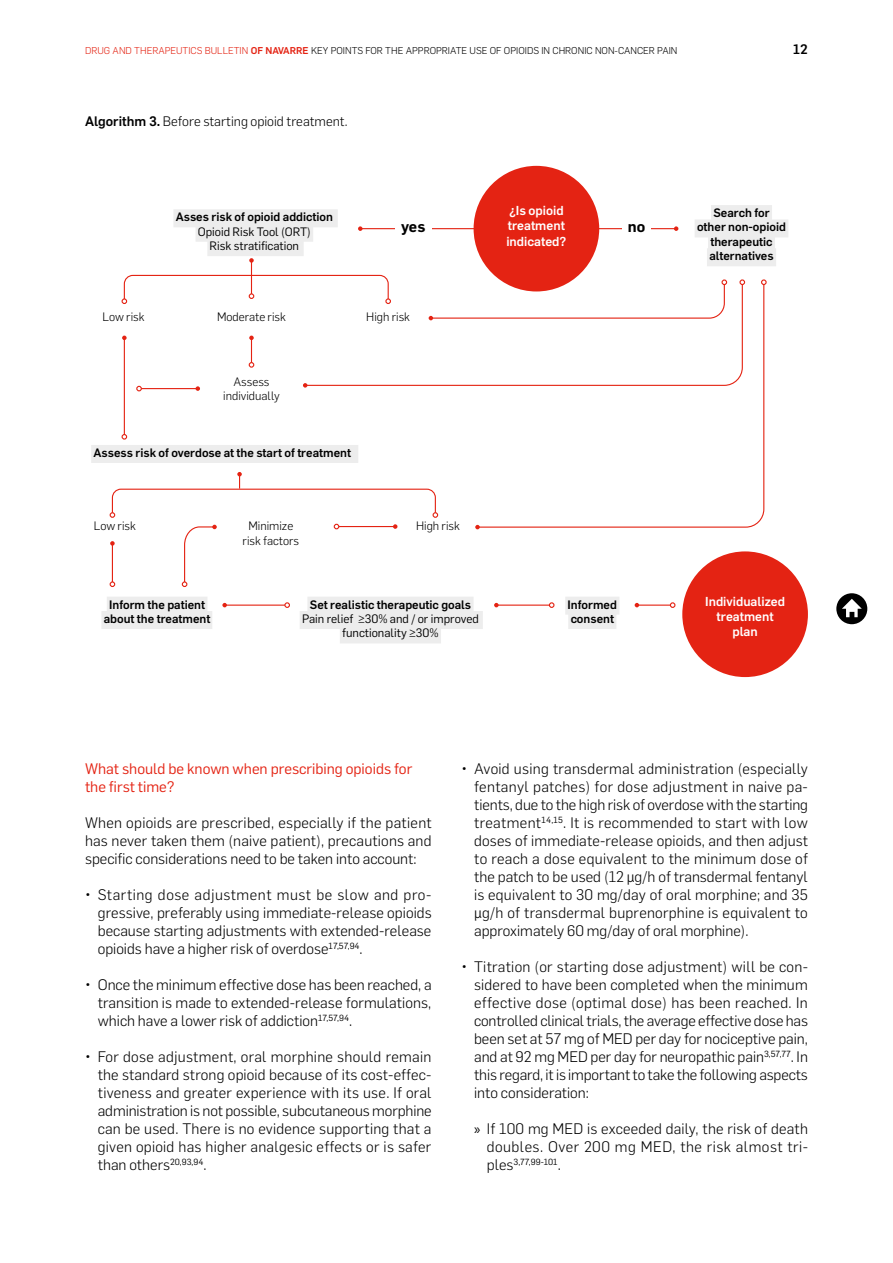
<style>
.page{position:relative;width:893px;height:1263px;background:#fff}
.page>*{position:absolute;margin:0;border:0;box-sizing:border-box;transform-origin:0 0}
.t1{font:600 15.15px "Flama";color:#000}
.t2{font:300 15px/18px "Flama";color:#000;text-align:justify}
.t3{font:15px/18px "Flama";color:#e42313}
.t4{font:300 13.5px "Flama";color:#000}
.t5{font:500 13.5px "Flama";color:#000}
.t6{font:500 12.75px/15.3px "Flama";color:#fff;text-align:center}
.t7{font:500 12px/14.4px "Flama";color:#000;text-align:center}
.t8{font:12px/14.4px "Flama";color:#000;text-align:center}
.t9{font:300 12px/14.4px "Flama";color:#000;text-align:center}
.t10{font:300 9.75px "Flama";color:#000}
.t11{font:8.7px "Flama";color:#000}
.s1{color:#e42313}
.s2{font-weight:500;color:#e42313}
.s3{font-weight:500}
.s4{font-family:"Myriad Pro";font-weight:400}
.s5{font-weight:300;font-size:15px}
</style>
<div class="page">
<div style="left:836px;top:593px;width:31px;height:31px;background:#000;border-radius:50%"></div>
<svg style="left:842px;top:599px;width:20px;height:18px"></svg>
<div style="left:173px;top:209px;width:165px;height:18px;background:#ededed"></div>
<div style="left:196px;top:224px;width:117px;height:18px;background:#ededed"></div>
<div style="left:207px;top:238px;width:97px;height:18px;background:#ededed"></div>
<div style="left:711px;top:205px;width:61px;height:18px;background:#ededed"></div>
<div style="left:695px;top:219px;width:93px;height:18px;background:#ededed"></div>
<div style="left:708px;top:234px;width:67px;height:18px;background:#ededed"></div>
<div style="left:707px;top:248px;width:69px;height:18px;background:#ededed"></div>
<div style="left:107px;top:597px;width:100px;height:18px;background:#ededed"></div>
<div style="left:101px;top:611px;width:111px;height:18px;background:#ededed"></div>
<div style="left:307px;top:597px;width:167px;height:18px;background:#ededed"></div>
<div style="left:300px;top:611px;width:183px;height:18px;background:#ededed"></div>
<div style="left:340px;top:625px;width:101px;height:18px;background:#ededed"></div>
<div style="left:565px;top:597px;width:54px;height:18px;background:#ededed"></div>
<div style="left:568px;top:611px;width:48px;height:18px;background:#ededed"></div>
<div style="left:682px;top:551px;width:126px;height:126px;background:#e42313;border-radius:50%"></div>
<div style="left:91px;top:445px;width:267px;height:18px;background:#ededed"></div>
<hr style="left:251px;top:260px;width:1px;height:34px;background:#e42313">
<svg style="left:249px;top:258px;width:5px;height:5px"></svg>
<svg style="left:122px;top:274px;width:267px;height:30px"></svg>
<hr style="left:112px;top:543px;width:1px;height:39px;background:#e42313">
<svg style="left:110px;top:541px;width:5px;height:5px"></svg>
<svg style="left:110px;top:581px;width:5px;height:6px"></svg>
<svg style="left:110px;top:472px;width:328px;height:46px"></svg>
<svg style="left:249px;top:336px;width:5px;height:32px"></svg>
<hr style="left:141px;top:388px;width:57px;height:1px;background:#e42313">
<svg style="left:196px;top:386px;width:4px;height:5px"></svg>
<svg style="left:136px;top:386px;width:6px;height:5px"></svg>
<hr style="left:339px;top:526px;width:56px;height:1px;background:#e42313">
<svg style="left:393px;top:524px;width:4px;height:5px"></svg>
<svg style="left:334px;top:524px;width:5px;height:5px"></svg>
<hr style="left:360px;top:228px;width:316px;height:1px;background:#e42313">
<svg style="left:674px;top:226px;width:4px;height:5px"></svg>
<svg style="left:358px;top:226px;width:5px;height:5px"></svg>
<hr style="left:225px;top:604px;width:60px;height:2px;background:#e42313">
<svg style="left:222px;top:603px;width:5px;height:4px"></svg>
<svg style="left:284px;top:602px;width:6px;height:6px"></svg>
<hr style="left:496px;top:604px;width:53px;height:2px;background:#e42313">
<svg style="left:494px;top:603px;width:5px;height:4px"></svg>
<svg style="left:549px;top:602px;width:5px;height:6px"></svg>
<hr style="left:637px;top:604px;width:33px;height:2px;background:#e42313">
<svg style="left:635px;top:603px;width:4px;height:4px"></svg>
<svg style="left:670px;top:602px;width:5px;height:6px"></svg>
<hr style="left:124px;top:338px;width:1px;height:96px;background:#e42313">
<svg style="left:122px;top:336px;width:5px;height:4px"></svg>
<svg style="left:122px;top:434px;width:5px;height:6px"></svg>
<svg style="left:182px;top:525px;width:35px;height:62px"></svg>
<div style="left:474px;top:166px;width:125px;height:125px;background:#e42313;border-radius:50%"></div>
<svg style="left:304px;top:283px;width:172px;height:103px"></svg>
<svg style="left:303px;top:383px;width:4px;height:5px"></svg>
<svg style="left:739px;top:279px;width:6px;height:4px"></svg>
<svg style="left:476px;top:283px;width:289px;height:245px"></svg>
<svg style="left:475px;top:525px;width:5px;height:4px"></svg>
<svg style="left:761px;top:279px;width:6px;height:6px"></svg>
<div style="left:395px;top:213px;width:37px;height:29px;background:#fff"></div>
<div style="left:622px;top:213px;width:29px;height:29px;background:#fff"></div>
<p class="t10" style="left:85px;top:44px;width:594px"><span class="s1">DRUG AND THERAPEUTICS BULLETIN</span> <span class="s2">OF NAVARRE</span> KEY POINTS FOR THE APPROPRIATE USE OF OPIOIDS IN CHRONIC NON-CANCER PAIN</p>
<p class="t5" style="left:793px;top:39px;width:16px">12</p>
<p class="t4" style="left:85px;top:112px;width:264px"><span class="s3">Algorithm 3.</span> Before starting opioid treatment.</p>
<p class="t7" style="left:176px;top:209px;width:159px">Asses risk of opioid addiction</p>
<p class="t8" style="left:198px;top:224px;width:115px">Opioid Risk Tool (ORT)<br>Risk stratification</p>
<p class="t6" style="left:506px;top:202px;width:61px;text-align:left">¿Is opioid treatment indicated?</p>
<p class="t1" style="left:401px;top:215px;width:26px">yes</p>
<p class="t1" style="left:628px;top:215px;width:19px">no</p>
<p class="t9" style="left:102px;top:309px;width:44px">Low risk</p>
<p class="t9" style="left:217px;top:309px;width:70px">Moderate risk</p>
<p class="t9" style="left:366px;top:309px;width:45px">High risk</p>
<p class="t9" style="left:223px;top:374px;width:58px">Assess individually</p>
<p class="t7" style="left:94px;top:445px;width:259px">Assess risk of overdose at the start of treatment</p>
<p class="t9" style="left:94px;top:518px;width:44px">Low risk</p>
<p class="t9" style="left:243px;top:518px;width:58px">Minimize risk factors</p>
<p class="t9" style="left:416px;top:518px;width:45px">High risk</p>
<p class="t7" style="left:697px;top:205px;width:90px">Search for<br>other non-opioid therapeutic alternatives</p>
<p class="t7" style="left:104px;top:596px;width:108px">Inform the patient about the treatment</p>
<p class="t7" style="left:310px;top:596px;width:163px">Set realistic therapeutic goals</p>
<p class="t8" style="left:302px;top:611px;width:178px">Pain relief ≥30% and / or improved functionality ≥30%</p>
<p class="t7" style="left:568px;top:596px;width:51px;text-align:left">Informed consent</p>
<p class="t6" style="left:705px;top:593px;width:81px">Individualized treatment plan</p>
<p class="t3" style="left:85px;top:759px;width:329px">What should be known when prescribing opioids for the first time?</p>
<p class="t2" style="left:85px;top:813px;width:348px">When opioids are prescribed, especially if the patient has never taken them (naive patient), precautions and specific considerations need to be taken into account:</p>
<p class="t2" style="left:98px;top:885px;width:335px;text-indent:-13px">• Starting dose adjustment must be slow and pro&shy;gressive, preferably using immediate-release opioids because starting adjustments with extended-release opioids have a higher risk of overdose<sup>17,57,94</sup>.</p>
<p class="t2" style="left:98px;top:975px;width:335px;text-indent:-13px">• Once the minimum effective dose has been reached, a transition is made to extended-release formulations, which have a lower risk of addiction<sup>17,57,94</sup>.</p>
<p class="t2" style="left:98px;top:1047px;width:335px;text-indent:-13px">• For dose adjustment, oral morphine should remain the standard strong opioid because of its cost-effec&shy;tiveness and greater experience with its use. If oral administration is not possible, subcutaneous morphine can be used. There is no evidence supporting that a given opioid has higher analgesic effects or is safer than others<sup>20,93,94</sup>.</p>
<p class="t2" style="left:474px;top:759px;width:335px;text-indent:-13px">• Avoid using transdermal administration (especially fentanyl patches) for dose adjustment in naive pa&shy;tients, due to the high risk of overdose with the starting treatment<sup>14,15</sup>. It is recommended to start with low doses of immediate-release opioids, and then adjust to reach a dose equivalent to the minimum dose of the patch to be used (12 µg/h of transdermal fentanyl is equivalent to 30 mg/day of oral morphine; and 35 µg/h of transdermal buprenorphine is equivalent to approximately 60 mg/day of oral morphine).</p>
<p class="t2" style="left:474px;top:957px;width:335px;text-indent:-13px">• Titration (or starting dose adjustment) will be con&shy;sidered to have been completed when the minimum effective dose (optimal dose) has been reached. In controlled clinical trials, the average effective dose has been set at 57 mg of MED per day for nociceptive pain, and at 92 mg MED per day for neuropathic pain<sup>3,57,77</sup>. In this regard, it is important to take the following aspects into consideration:</p>
<p class="t2" style="left:474px;top:1119px;width:335px;text-align:right"><span class="s4">»</span> If 100 mg MED is exceeded daily, the risk of death doubles. Over 200 mg MED, the risk almost tri-</p>
<p class="t11" style="left:487px;top:1156px;width:75px"><span class="s5">ples</span>3,77,99-101<span class="s5">.</span></p>
</div>
